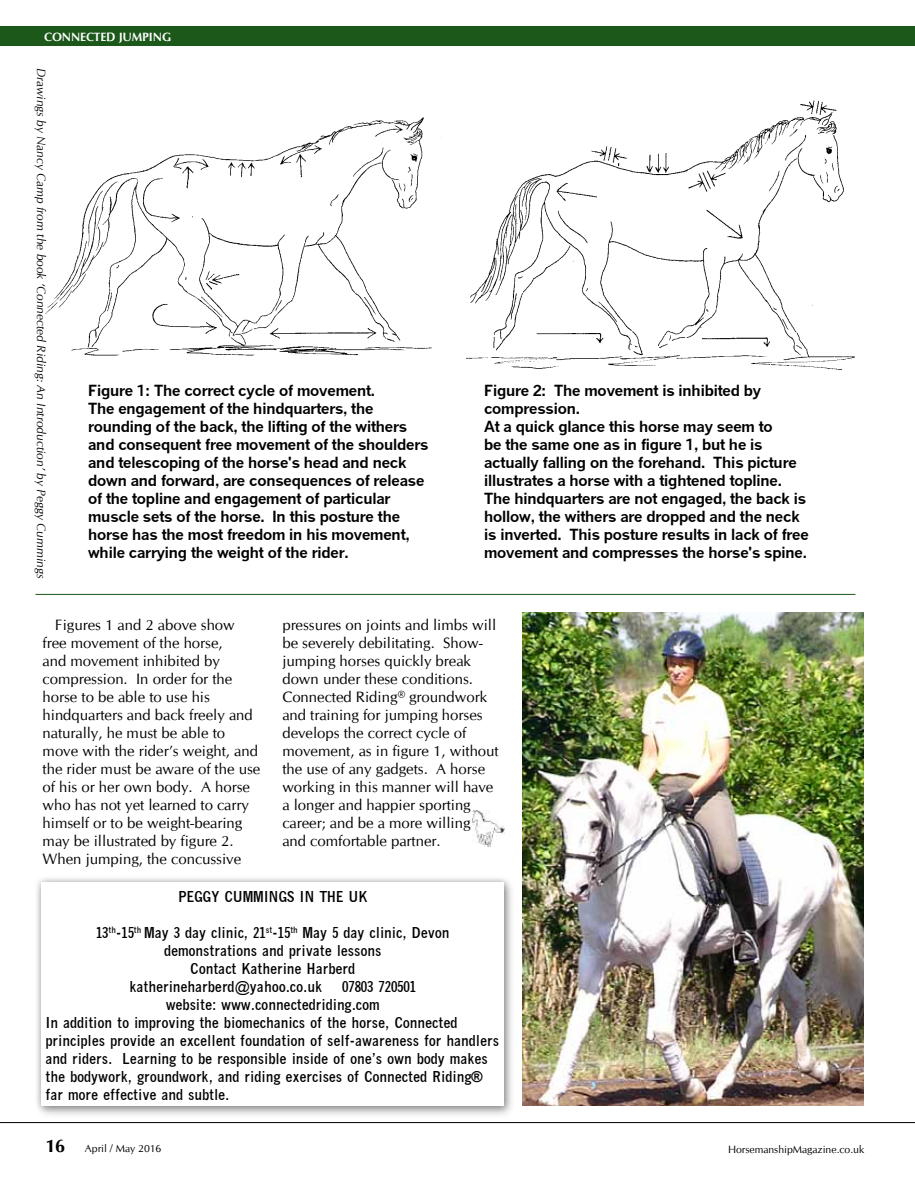
<style>
.page{position:relative;width:915px;height:1191px;background:#fff}
.page>*{position:absolute;margin:0;border:0;box-sizing:border-box;transform-origin:0 0}
.t1{font:15px/18px "There Sign Text 2";letter-spacing:-.01em;color:#000}
.t2{font:15px/18px "CG Omega";color:#000}
.t3{font:15px "There Sign Text 1";color:#000}
.t4{font:italic 12px "CG Omega";color:#000}
.t5{font:700 12px "CG Omega";letter-spacing:-.01em;color:#fff}
.t6{font:10.5px "CG Omega";color:#000}
.s1{font-weight:700;font-size:18px}
</style>
<div class="page">
<div style="left:0;top:26px;width:914px;height:20px;background:#1b581a"></div>
<hr style="left:0;top:1122px;width:914px;height:1px;background:#000">
<img style="left:45px;top:117px;width:397px;height:239px">
<img style="left:466px;top:100px;width:389px;height:270px">
<img style="left:522px;top:612px;width:341px;height:494px">
<hr style="left:35px;top:594px;width:820px;height:1px;background:#1b581a">
<img style="left:472px;top:810px;width:32px;height:36px">
<div style="left:34px;top:876px;width:480px;height:242px;background:#f1f1f1"></div>
<div style="left:32px;top:873px;width:478px;height:239px;background:#000;opacity:.25"></div>
<div style="left:41px;top:882px;width:463px;height:224px;background:#fff"></div>
<p class="t5" style="left:44px;top:29px;width:129px">CONNECTED JUMPING</p>
<p class="t4" style="left:49px;top:68px;width:512px;rotate:90deg">Drawings by Nancy Camp from the book ‘Connected Riding: An Introduction’ by Peggy Cummings</p>
<p class="t1" style="left:88px;top:382px;width:342px">Figure 1: The correct cycle of movement.<br>The engagement of the hindquarters, the rounding of the back, the lifting of the withers and consequent free movement of the shoulders and telescoping of the horse's head and neck down and forward, are consequences of release of the topline and engagement of particular muscle sets of the horse. In this posture the horse has the most freedom in his movement, while carrying the weight of the rider.</p>
<p class="t1" style="left:484px;top:382px;width:326px">Figure 2: The movement is inhibited by compression.<br>At a quick glance this horse may seem to<br>be the same one as in figure 1, but he is actually falling on the forehand. This picture illustrates a horse with a tightened topline.<br>The hindquarters are not engaged, the back is hollow, the withers are dropped and the neck is inverted. This posture results in lack of free movement and compresses the horse's spine.</p>
<p class="t2" style="left:43px;top:616px;width:219px;text-indent:13px">Figures 1 and 2 above show free movement of the horse,<br>and movement inhibited by compression. In order for the horse to be able to use his hindquarters and back freely and naturally, he must be able to move with the rider’s weight, and the rider must be aware of the use of his or her own body. A horse who has not yet learned to carry himself or to be weight-bearing may be illustrated by figure 2.<br>When jumping, the concussive</p>
<p class="t2" style="left:282px;top:616px;width:218px">pressures on joints and limbs will be severely debilitating. Show&shy;jumping horses quickly break down under these conditions.<br>Connected Riding® groundwork and training for jumping horses develops the correct cycle of movement, as in figure 1, without the use of any gadgets. A horse working in this manner will have a longer and happier sporting career; and be a more willing<br>and comfortable partner.</p>
<p class="t3" style="left:178px;top:888px;width:191px">PEGGY CUMMINGS IN THE UK</p>
<p class="t3" style="left:96px;top:924px;width:355px">13<sup>th</sup>-15<sup>th</sup> May 3 day clinic, 21<sup>st</sup>-15<sup>th</sup> May 5 day clinic, Devon</p>
<p class="t3" style="left:164px;top:942px;width:219px">demonstrations and private lessons</p>
<p class="t3" style="left:190px;top:960px;width:166px">Contact Katherine Harberd</p>
<p class="t3" style="left:129px;top:978px;width:194px">katherineharberd@yahoo.co.uk</p>
<p class="t3" style="left:342px;top:978px;width:75px">07803 720501</p>
<p class="t3" style="left:166px;top:996px;width:215px">website: www.connectedriding.com</p>
<p class="t3" style="left:46px;top:1014px;width:413px">In addition to improving the biomechanics of the horse, Connected</p>
<p class="t3" style="left:46px;top:1032px;width:455px">principles provide an excellent foundation of self-awareness for handlers</p>
<p class="t3" style="left:46px;top:1050px;width:443px">and riders. Learning to be responsible inside of one’s own body makes</p>
<p class="t3" style="left:46px;top:1068px;width:438px">the bodywork, groundwork, and riding exercises of Connected Riding®</p>
<p class="t3" style="left:46px;top:1086px;width:185px">far more effective and subtle.</p>
<p class="t6" style="left:45px;top:1141px;width:118px"><span class="s1">16</span> April / May 2016</p>
<p class="t6" style="left:727px;top:1142px;width:138px">HorsemanshipMagazine.co.uk</p>
</div>
